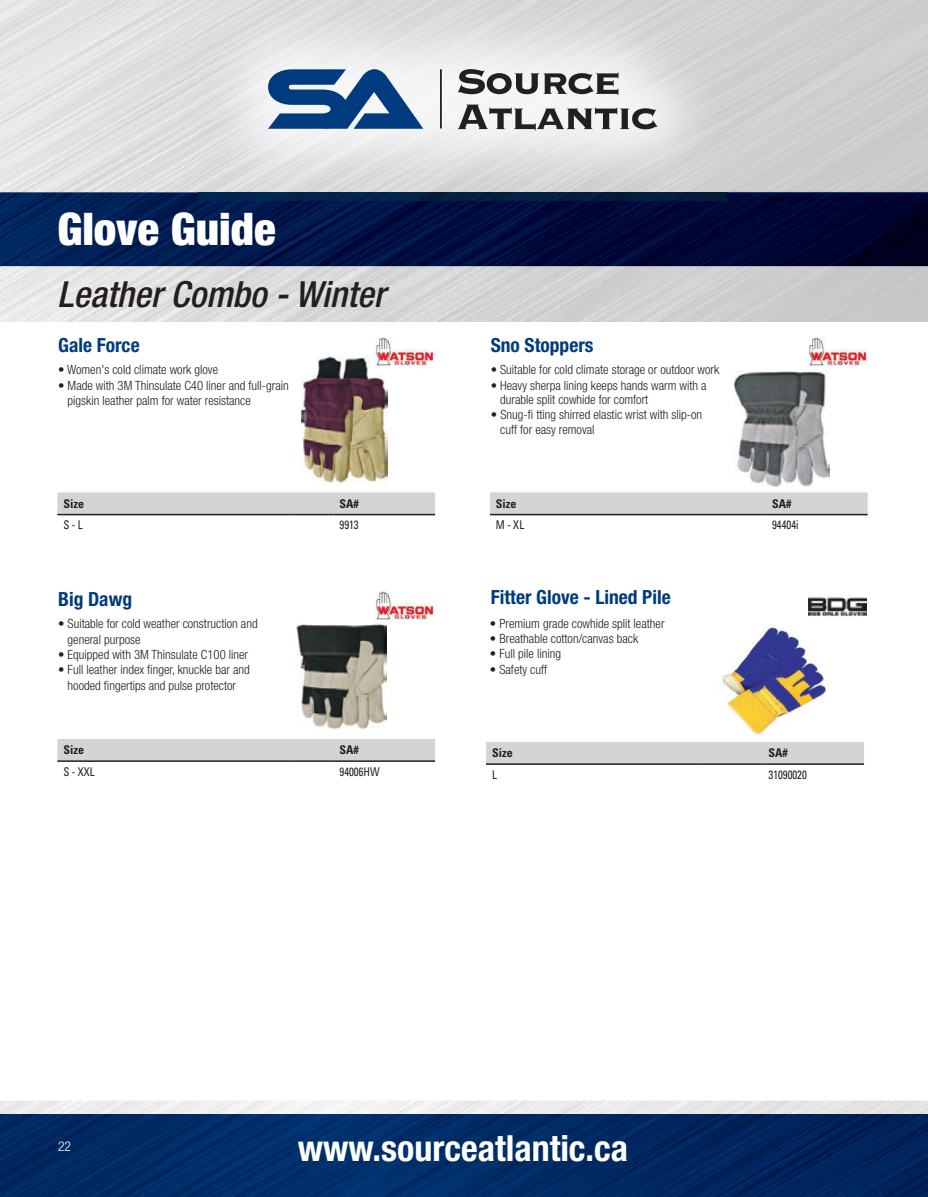
<style>
.page{position:relative;width:928px;height:1197px;background:#fff}
.page>*{position:absolute;margin:0;border:0;box-sizing:border-box;transform-origin:0 0}
.t1{font:900 condensed 45px "Helvetica Neue LT Std";color:#fff}
.t2{font:700 condensed 36px "Helvetica Neue LT Std";color:#fff}
.t3{font:italic 500 condensed 36px "Helvetica Neue LT Std";color:#241f1f}
.t4{font:700 condensed 19.5px "Helvetica Neue LT Std";color:#003b80}
.t5{font:300 condensed 13.5px "Helvetica Neue LT Std";color:#fff}
.t6{font:300 condensed 12.75px/15.3px "Helvetica Neue LT Std";color:#241f1f}
.t7{font:condensed 12px "Univers LT Std";color:#241f1f;scale:.9 1}
.t8{font:700 condensed 12px "Univers LT Std";color:#241f1f}
</style>
<div class="page">
<svg style="left:0;top:1114px;width:928px;height:82px;fill:#002a63"></svg>
<img style="left:0;top:0;width:928px;height:322px">
<img style="left:0;top:192px;width:928px;height:74px">
<img style="left:199px;top:0;width:527px;height:200px">
<svg style="left:268px;top:69px;width:155px;height:60px"></svg>
<hr style="left:440px;top:69px;width:2px;height:59px;background:#241f1f">
<svg style="left:458px;top:105px;width:199px;height:26px"></svg>
<svg style="left:458px;top:69px;width:160px;height:26px"></svg>
<svg style="left:57px;top:492px;width:378px;height:22px"></svg>
<hr style="left:57px;top:514px;width:233px;height:1px;background:#241f1f">
<hr style="left:290px;top:514px;width:44px;height:1px;background:#241f1f">
<hr style="left:334px;top:514px;width:101px;height:1px;background:#241f1f">
<div style="left:57px;top:739px;width:378px;height:21px;background:#d5d4d5"></div>
<hr style="left:57px;top:760px;width:233px;height:1px;background:#241f1f">
<hr style="left:290px;top:760px;width:44px;height:1px;background:#241f1f">
<hr style="left:334px;top:760px;width:101px;height:1px;background:#241f1f">
<svg style="left:490px;top:492px;width:378px;height:22px"></svg>
<hr style="left:490px;top:514px;width:233px;height:1px;background:#241f1f">
<hr style="left:723px;top:514px;width:43px;height:1px;background:#241f1f">
<hr style="left:766px;top:514px;width:102px;height:1px;background:#241f1f">
<img style="left:301px;top:356px;width:87px;height:126px">
<img style="left:296px;top:624px;width:91px;height:105px">
<img style="left:733px;top:371px;width:96px;height:115px">
<img style="left:376px;top:337px;width:58px;height:28px">
<img style="left:376px;top:591px;width:58px;height:28px">
<img style="left:809px;top:337px;width:58px;height:28px">
<svg style="left:0;top:0;width:5px;height:7px"></svg>
<svg style="left:0;top:1193px;width:5px;height:4px"></svg>
<svg style="left:921px;top:0;width:7px;height:7px"></svg>
<svg style="left:921px;top:1193px;width:7px;height:4px"></svg>
<div style="left:486px;top:742px;width:378px;height:21px;background:#d5d4d5"></div>
<hr style="left:486px;top:763px;width:212px;height:1px;background:#241f1f">
<hr style="left:698px;top:763px;width:65px;height:1px;background:#241f1f">
<hr style="left:763px;top:763px;width:101px;height:1px;background:#241f1f">
<img style="left:722px;top:624px;width:106px;height:111px">
<img style="left:808px;top:595px;width:59px;height:21px">
<h1 class="t1" style="left:57px;top:201px;width:220px">Glove Guide</h1>
<h2 class="t3" style="left:57px;top:273px;width:329px">Leather Combo - Winter</h2>
<h3 class="t4" style="left:58px;top:333px;width:83px">Gale Force</h3>
<p class="t6" style="left:58px;top:362px;width:161px">• Women's cold climate work glove</p>
<p class="t6" style="left:68px;top:377px;width:223px;text-indent:-9px">• Made with 3M Thinsulate C40 liner and full-grain pigskin leather palm for water resistance</p>
<p class="t8" style="left:63px;top:496px;width:22px">Size</p>
<p class="t8" style="left:340px;top:496px;width:21px">SA#</p>
<p class="t7" style="left:63px;top:517px;width:23px">S - L</p>
<p class="t7" style="left:340px;top:517px;width:23px">9913</p>
<h3 class="t4" style="left:58px;top:587px;width:76px">Big Dawg</h3>
<p class="t6" style="left:68px;top:616px;width:192px;text-indent:-9px">• Suitable for cold weather construction and general purpose</p>
<p class="t6" style="left:58px;top:646px;width:192px">• Equipped with 3M Thinsulate C100 liner</p>
<p class="t6" style="left:58px;top:662px;width:193px;text-align:center">• Full leather index finger, knuckle bar and hooded fingertips and pulse protector</p>
<p class="t8" style="left:63px;top:742px;width:22px">Size</p>
<p class="t8" style="left:340px;top:742px;width:21px">SA#</p>
<p class="t7" style="left:63px;top:764px;width:36px">S - XXL</p>
<p class="t7" style="left:340px;top:764px;width:46px">94006HW</p>
<h3 class="t4" style="left:491px;top:333px;width:104px">Sno Stoppers</h3>
<p class="t6" style="left:491px;top:362px;width:230px">• Suitable for cold climate storage or outdoor work</p>
<p class="t6" style="left:500px;top:378px;width:208px;line-height:14.2px;text-indent:-9px">• Heavy sherpa lining keeps hands warm with a durable split cowhide for comfort</p>
<p class="t6" style="left:500px;top:407px;width:203px;line-height:14.2px;text-indent:-9px">• Snug-fi tting shirred elastic wrist with slip-on cuff for easy removal</p>
<p class="t8" style="left:496px;top:496px;width:22px">Size</p>
<p class="t8" style="left:772px;top:496px;width:21px">SA#</p>
<p class="t7" style="left:496px;top:517px;width:33px">M - XL</p>
<p class="t7" style="left:772px;top:517px;width:31px">94404i</p>
<h3 class="t4" style="left:491px;top:585px;width:182px">Fitter Glove - Lined Pile</h3>
<p class="t6" style="left:490px;top:615px;width:176px">• Premium grade cowhide split leather</p>
<p class="t6" style="left:490px;top:630px;width:150px">• Breathable cotton/canvas back</p>
<p class="t6" style="left:490px;top:646px;width:73px">• Full pile lining</p>
<p class="t6" style="left:490px;top:661px;width:59px">• Safety cuff</p>
<p class="t8" style="left:492px;top:745px;width:22px">Size</p>
<p class="t8" style="left:769px;top:745px;width:21px">SA#</p>
<p class="t7" style="left:492px;top:767px;width:7px">L</p>
<p class="t7" style="left:769px;top:767px;width:44px">31090020</p>
<p class="t5" style="left:58px;top:1138px;width:14px">22</p>
<h2 class="t2" style="left:298px;top:1125px;width:332px">www.sourceatlantic.ca</h2>
</div>
